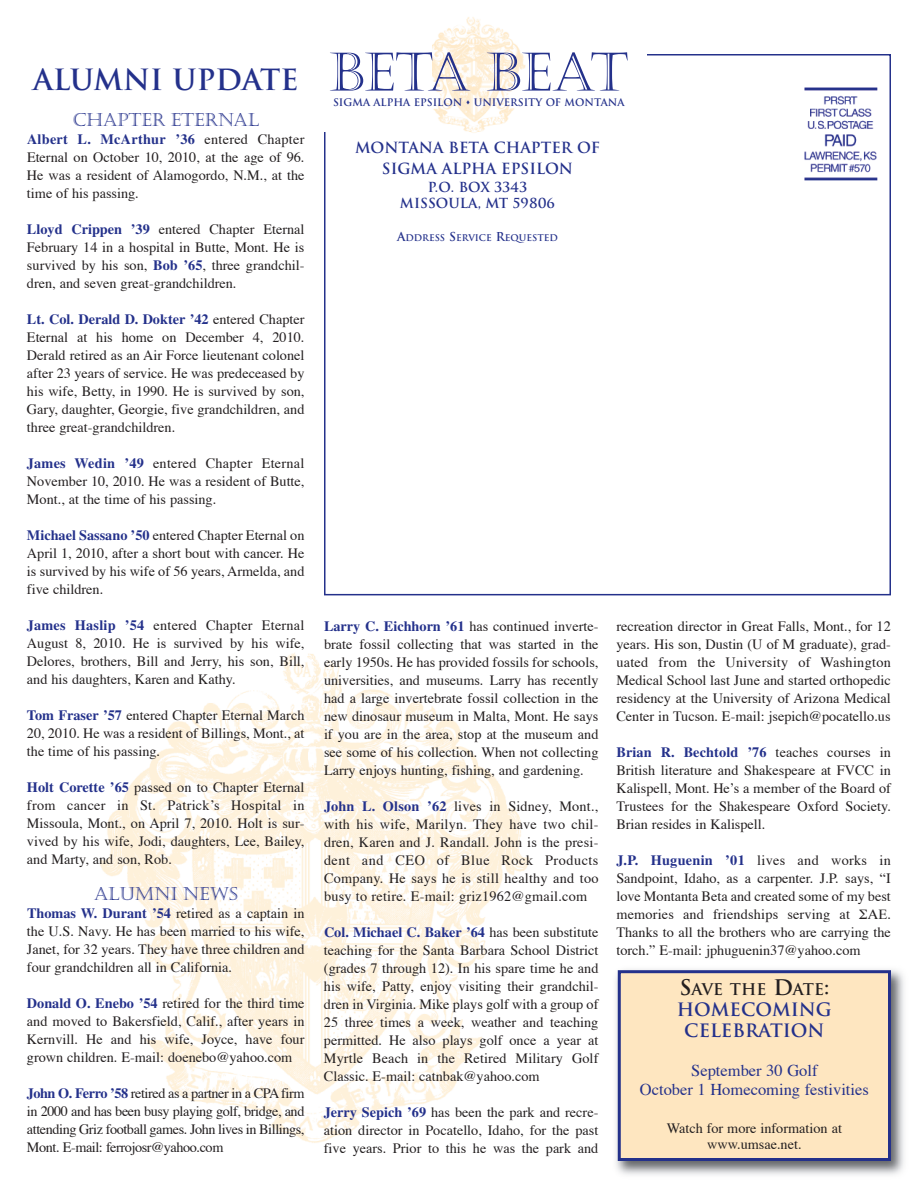
<style>
.page{position:relative;width:918px;height:1188px;background:#fff}
.page>*{position:absolute;margin:0;border:0;box-sizing:border-box;transform-origin:0 0}
.t1{font:52.95px "Castellar";color:#24318b}
.t2{font:700 28.5px "Trajan";color:#24318b}
.t3{font:18px "Castellar";color:#24318b}
.t4{font:700 18px/21px "Trajan";color:#24318b;text-align:center}
.t5{font:16.5px/19.5px "Times";color:#24318b;text-align:center}
.t6{font:700 15.75px "Trajan";color:#231f20}
.t7{font:700 15px/20.2px "Trajan";color:#24318b;text-align:center}
.t8{font:14.25px/18px "Times";color:#231f20;text-align:justify}
.t9{font:700 13.5px/16.2px "Trajan";color:#24318b;text-align:center}
.t10{font:700 10.2px "Trajan";color:#24318b}
.t11{font:700 9px "Trajan";color:#24318b}
.s1{font-weight:700;color:#24318b}
.s2{font-size:12px}
.s3{font-size:21px}
</style>
<div class="page">
<img style="left:100px;top:653px;width:429px;height:490px">
<img style="left:804px;top:87px;width:74px;height:94px">
<img style="left:432px;top:17px;width:94px;height:116px">
<img style="left:616px;top:969px;width:288px;height:206px">
<div style="left:621px;top:973px;width:267px;height:185px;background:#fee6c0"></div>
<div style="left:618px;top:970px;width:273px;height:191px;border:3px solid #24318b"></div>
<h2 class="t2" style="left:33px;top:64px;width:267px">ALUMNI UPDATE</h2>
<p class="t3" style="left:73px;top:110px;width:188px">CHAPTER ETERNAL</p>
<p class="t8" style="left:27px;top:132px;width:279px"><span class="s1">Albert L. McArthur ’36</span> entered Chapter Eternal on October 10, 2010, at the age of 96.<br>He was a resident of Alamogordo, N.M., at the time of his passing.</p>
<p class="t8" style="left:27px;top:222px;width:279px"><span class="s1">Lloyd Crippen ’39</span> entered Chapter Eternal February 14 in a hospital in Butte, Mont. He is survived by his son, <span class="s1">Bob ’65</span>, three grandchil&shy;dren, and seven great-grandchildren.</p>
<p class="t8" style="left:27px;top:312px;width:279px"><span class="s1">Lt. Col. Derald D. Dokter ’42</span> entered Chapter Eternal at his home on December 4, 2010.<br>Derald retired as an Air Force lieutenant colonel after 23 years of service. He was predeceased by his wife, Betty, in 1990. He is survived by son, Gary, daughter, Georgie, five grandchildren, and three great-grandchildren.</p>
<p class="t8" style="left:27px;top:456px;width:279px"><span class="s1">James Wedin ’49</span> entered Chapter Eternal November 10, 2010. He was a resident of Butte, Mont., at the time of his passing.</p>
<p class="t8" style="left:27px;top:528px;width:279px"><span class="s1">Michael Sassano ’50</span> entered Chapter Eternal on April 1, 2010, after a short bout with cancer. He is survived by his wife of 56 years, Armelda, and five children.</p>
<p class="t8" style="left:27px;top:618px;width:279px"><span class="s1">James Haslip ’54</span> entered Chapter Eternal August 8, 2010. He is survived by his wife, Delores, brothers, Bill and Jerry, his son, Bill, and his daughters, Karen and Kathy.</p>
<p class="t8" style="left:27px;top:708px;width:279px"><span class="s1">Tom Fraser ’57</span> entered Chapter Eternal March 20, 2010. He was a resident of Billings, Mont., at the time of his passing.</p>
<p class="t8" style="left:27px;top:780px;width:279px"><span class="s1">Holt Corette ’65</span> passed on to Chapter Eternal from cancer in St. Patrick’s Hospital in Missoula, Mont., on April 7, 2010. Holt is sur&shy;vived by his wife, Jodi, daughters, Lee, Bailey, and Marty, and son, Rob.</p>
<p class="t3" style="left:94px;top:884px;width:146px">ALUMNI NEWS</p>
<p class="t8" style="left:27px;top:906px;width:279px"><span class="s1">Thomas W. Durant ’54</span> retired as a captain in the U.S. Navy. He has been married to his wife, Janet, for 32 years. They have three children and four grandchildren all in California.</p>
<p class="t8" style="left:27px;top:996px;width:279px"><span class="s1">Donald O. Enebo ’54</span> retired for the third time and moved to Bakersfield, Calif., after years in Kernvill. He and his wife, Joyce, have four grown children. E-mail: doenebo@yahoo.com</p>
<p class="t8" style="left:27px;top:1086px;width:279px"><span class="s1">John O. Ferro ’58</span> retired as a partner in a CPA firm in 2000 and has been busy playing golf, bridge, and attending Griz football games. John lives in Billings, Mont. E-mail: ferrojosr@yahoo.com</p>
<h1 class="t1" style="left:329px;top:41px;width:300px">BETA BEAT</h1>
<p class="t10" style="left:333px;top:97px;width:293px">SIGMA ALPHA EPSILON ▲ UNIVERSITY OF MONTANA</p>
<p class="t7" style="left:355px;top:138px;width:247px">MONTANA BETA CHAPTER OF<br>SIGMA ALPHA EPSILON</p>
<p class="t9" style="left:400px;top:179px;width:157px">P.O. BOX 3343<br>MISSOULA, MT 59806</p>
<p class="t11" style="left:397px;top:233px;width:162px"><span class="s2">A</span>DDRESS <span class="s2">S</span>ERVICE <span class="s2">R</span>EQUESTED</p>
<p class="t8" style="left:324px;top:619px;width:276px"><span class="s1">Larry C. Eichhorn ’61</span> has continued inverte&shy;brate fossil collecting that was started in the early 1950s. He has provided fossils for schools, universities, and museums. Larry has recently had a large invertebrate fossil collection in the new dinosaur museum in Malta, Mont. He says if you are in the area, stop at the museum and see some of his collection. When not collecting Larry enjoys hunting, fishing, and gardening.</p>
<p class="t8" style="left:324px;top:799px;width:276px"><span class="s1">John L. Olson ’62</span> lives in Sidney, Mont., with his wife, Marilyn. They have two chil&shy;dren, Karen and J. Randall. John is the presi&shy;dent and CEO of Blue Rock Products Company. He says he is still healthy and too busy to retire. E-mail: griz1962@gmail.com</p>
<p class="t8" style="left:324px;top:925px;width:276px"><span class="s1">Col. Michael C. Baker ’64</span> has been substitute teaching for the Santa Barbara School District (grades 7 through 12). In his spare time he and his wife, Patty, enjoy visiting their grandchil&shy;dren in Virginia. Mike plays golf with a group of 25 three times a week, weather and teaching permitted. He also plays golf once a year at Myrtle Beach in the Retired Military Golf Classic. E-mail: catnbak@yahoo.com</p>
<p class="t8" style="left:324px;top:1105px;width:276px"><span class="s1">Jerry Sepich ’69</span> has been the park and recre&shy;ation director in Pocatello, Idaho, for the past five years. Prior to this he was the park and</p>
<p class="t8" style="left:616px;top:619px;width:276px">recreation director in Great Falls, Mont., for 12 years. His son, Dustin (U of M graduate), grad&shy;uated from the University of Washington Medical School last June and started orthopedic residency at the University of Arizona Medical Center in Tucson. E-mail: jsepich@pocatello.us</p>
<p class="t8" style="left:616px;top:745px;width:276px"><span class="s1">Brian R. Bechtold ’76</span> teaches courses in British literature and Shakespeare at FVCC in Kalispell, Mont. He’s a member of the Board of Trustees for the Shakespeare Oxford Society.<br>Brian resides in Kalispell.</p>
<p class="t8" style="left:616px;top:853px;width:276px"><span class="s1">J.P. Huguenin ’01</span> lives and works in Sandpoint, Idaho, as a carpenter. J.P. says, “I love Montanta Beta and created some of my best memories and friendships serving at</p>
<p class="t8" style="left:616px;top:907px;width:276px;text-indent:271px">.<br>Thanks to all the brothers who are carrying the torch.” E-mail: jphuguenin37@yahoo.com</p>
<p class="t6" style="left:679px;top:980px;width:151px"><span class="s3">S</span>AVE THE <span class="s3">D</span>ATE<span class="s3">:</span></p>
<p class="t4" style="left:677px;top:999px;width:156px">HOMECOMING<br>CELEBRATION</p>
<p class="t5" style="left:640px;top:1062px;width:230px">September 30 Golf<br>October 1 Homecoming festivities</p>
<p class="t8" style="left:667px;top:1121px;width:177px;line-height:16.5px;text-align:center">Watch for more information at www.umsae.net.</p>
</div>
